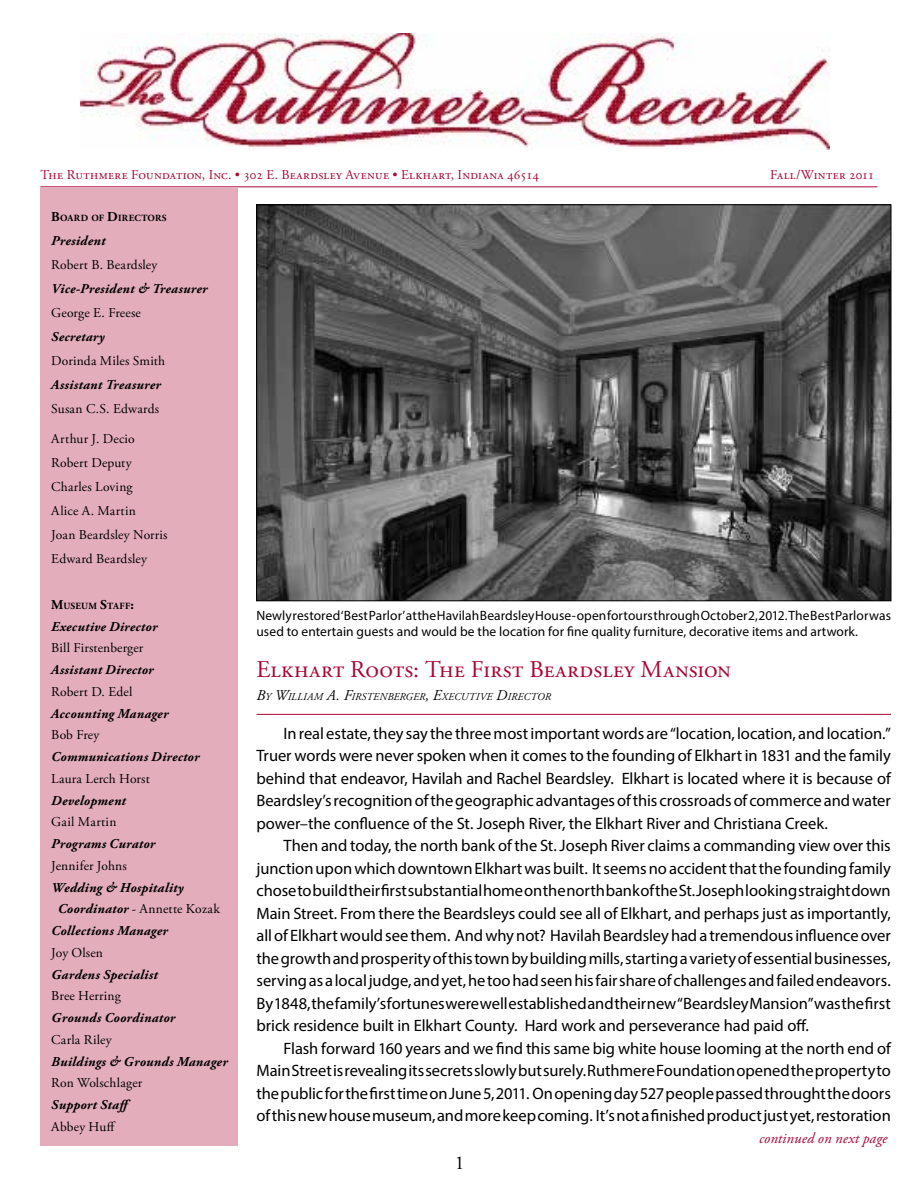
<style>
.page{position:relative;width:918px;height:1188px;background:#fff}
.page>*{position:absolute;margin:0;border:0;box-sizing:border-box;transform-origin:0 0}
.t1{font:24px "Adobe Garamond Pro";letter-spacing:.085em;color:#ab0634}
.t2{font:19.5px "Adobe Garamond Pro";color:#000}
.t3{font:16.5px/22.5px "Myriad Pro";letter-spacing:-.005em;color:#000;text-align:justify}
.t4{font:italic 15px "Adobe Garamond Pro";letter-spacing:.005em;color:#ab0634}
.t5{font:13.5px/24px "Adobe Garamond Pro";letter-spacing:.015em;color:#000}
.t6{font:italic 700 13.5px "Adobe Garamond Pro";letter-spacing:.02em;color:#000}
.t7{font:13.5px/16.2px "Myriad Pro";letter-spacing:.005em;color:#000}
.t8{font:13.5px "Adobe Garamond Pro";letter-spacing:.02em;color:#ab0634}
.t9{font:13.5px "Adobe Garamond Pro";letter-spacing:-.015em;color:#ab0634}
.t10{font:italic 10.5px "Adobe Garamond Pro";letter-spacing:.015em;color:#000}
.t11{font:700 9.45px "Adobe Garamond Pro";letter-spacing:.025em;color:#000}
.s1{font-size:13.5px}
.s2{font-weight:700;font-style:italic}
.s3{font-size:15px}
</style>
<div class="page">
<hr style="left:40px;top:186px;width:838px;height:1px;background:#ab0634">
<div style="left:40px;top:187px;width:198px;height:959px;background:#e3adbc"></div>
<hr style="left:256px;top:714px;width:635px;height:1px;background:#ab0634">
<img style="left:258px;top:206px;width:631px;height:393px">
<img style="left:81px;top:33px;width:748px;height:116px">
<p class="t8" style="left:40px;top:166px;width:500px">The Ruthmere Foundation, Inc. • 302 E. Beardsley Avenue • Elkhart, Indiana 46514</p>
<p class="t9" style="left:770px;top:166px;width:106px">Fall/Winter 2011</p>
<p class="t11" style="left:51px;top:213px;width:117px"><span class="s1">B</span>OARD OF <span class="s1">D</span>IRECTORS</p>
<p class="t6" style="left:51px;top:233px;width:56px">President</p>
<p class="t5" style="left:51px;top:253px;width:108px">Robert B. Beardsley</p>
<p class="t6" style="left:51px;top:281px;width:158px">Vice-President &amp; Treasurer</p>
<p class="t5" style="left:51px;top:301px;width:91px">George E. Freese</p>
<p class="t6" style="left:51px;top:329px;width:55px">Secretary</p>
<p class="t5" style="left:51px;top:349px;width:115px">Dorinda Miles Smith</p>
<p class="t6" style="left:51px;top:377px;width:111px">Assistant Treasurer</p>
<p class="t5" style="left:51px;top:397px;width:109px">Susan C.S. Edwards</p>
<p class="t5" style="left:51px;top:427px;width:118px">Arthur J. Decio<br>Robert Deputy<br>Charles Loving<br>Alice A. Martin<br>Joan Beardsley Norris<br>Edward Beardsley</p>
<p class="t11" style="left:51px;top:600px;width:84px"><span class="s1">M</span>USEUM <span class="s1">S</span>TAFF<span class="s1">:</span></p>
<p class="t6" style="left:51px;top:618px;width:108px">Executive Director</p>
<p class="t5" style="left:51px;top:637px;width:94px">Bill Firstenberger</p>
<p class="t6" style="left:51px;top:662px;width:104px">Assistant Director</p>
<p class="t5" style="left:51px;top:680px;width:83px">Robert D. Edel</p>
<p class="t6" style="left:51px;top:705px;width:119px">Accounting Manager</p>
<p class="t5" style="left:51px;top:724px;width:50px">Bob Frey</p>
<p class="t6" style="left:51px;top:749px;width:150px">Communications Director</p>
<p class="t5" style="left:51px;top:767px;width:100px">Laura Lerch Horst</p>
<p class="t6" style="left:51px;top:792px;width:76px">Development</p>
<p class="t5" style="left:51px;top:810px;width:67px">Gail Martin</p>
<p class="t6" style="left:51px;top:836px;width:105px">Programs Curator</p>
<p class="t5" style="left:51px;top:854px;width:77px">Jennifer Johns</p>
<p class="t6" style="left:51px;top:879px;width:134px">Wedding &amp; Hospitality</p>
<p class="t5" style="left:58px;top:897px;width:164px"><span class="s2">Coordinator</span> - Annette Kozak</p>
<p class="t6" style="left:51px;top:923px;width:118px">Collections Manager</p>
<p class="t5" style="left:51px;top:941px;width:53px">Joy Olsen</p>
<p class="t6" style="left:51px;top:966px;width:108px">Gardens Specialist</p>
<p class="t5" style="left:51px;top:984px;width:71px">Bree Herring</p>
<p class="t6" style="left:51px;top:1010px;width:125px">Grounds Coordinator</p>
<p class="t5" style="left:51px;top:1028px;width:62px">Carla Riley</p>
<p class="t6" style="left:51px;top:1053px;width:178px">Buildings &amp; Grounds Manager</p>
<p class="t5" style="left:51px;top:1071px;width:93px">Ron Wolschlager</p>
<p class="t6" style="left:51px;top:1097px;width:83px">Support Staff</p>
<p class="t5" style="left:51px;top:1115px;width:66px">Abbey Huff</p>
<p class="t7" style="left:256px;top:607px;width:636px">Newly restored ‘Best Parlor’ at the Havilah Beardsley House - open for tours through October 2, 2012. The Best Parlor was used to entertain guests and would be the location for fine quality furniture, decorative items and artwork.</p>
<h1 class="t1" style="left:256px;top:655px;width:476px">Elkhart Roots: The First Beardsley Mansion</h1>
<p class="t10" style="left:256px;top:690px;width:296px"><span class="s3">B</span>Y <span class="s3">W</span>ILLIAM <span class="s3">A. F</span>IRSTENBERGER<span class="s3">, E</span>XECUTIVE <span class="s3">D</span>IRECTOR</p>
<p class="t3" style="left:257px;top:722px;width:636px;text-indent:27px">In real estate, they say the three most important words are “location, location, and location.” Truer words were never spoken when it comes to the founding of Elkhart in 1831 and the family behind that endeavor, Havilah and Rachel Beardsley. Elkhart is located where it is because of Beardsley’s recognition of the geographic advantages of this crossroads of commerce and water power–the confluence of the St. Joseph River, the Elkhart River and Christiana Creek.</p>
<p class="t3" style="left:257px;top:834px;width:636px;text-indent:27px">Then and today, the north bank of the St. Joseph River claims a commanding view over this junction upon which downtown Elkhart was built. It seems no accident that the founding family chose to build their first substantial home on the north bank of the St. Joseph looking straight down Main Street. From there the Beardsleys could see all of Elkhart, and perhaps just as importantly, all of Elkhart would see them. And why not? Havilah Beardsley had a tremendous influence over the growth and prosperity of this town by building mills, starting a variety of essential businesses, serving as a local judge, and yet, he too had seen his fair share of challenges and failed endeavors.<br>By 1848, the family’s fortunes were well established and their new “Beardsley Mansion” was the first brick residence built in Elkhart County. Hard work and perseverance had paid off.</p>
<p class="t3" style="left:257px;top:1037px;width:636px;text-indent:27px">Flash forward 160 years and we find this same big white house looming at the north end of Main Street is revealing its secrets slowly but surely. Ruthmere Foundation opened the property to the public for the first time on June 5, 2011. On opening day 527 people passed throught the doors of this new house museum, and more keep coming. It’s not a finished product just yet, restoration</p>
<p class="t4" style="left:759px;top:1129px;width:130px">continued on next page</p>
<p class="t2" style="left:455px;top:1151px;width:11px">1</p>
</div>
